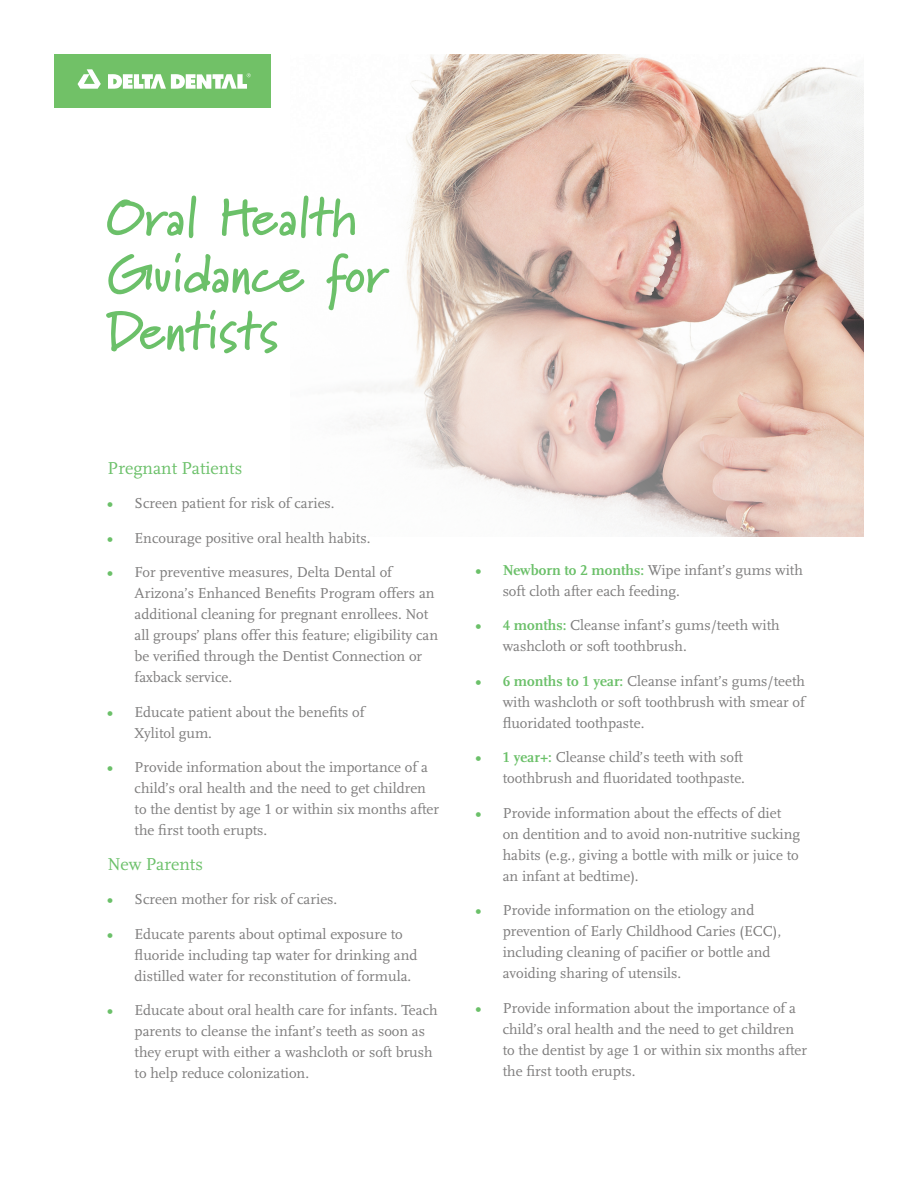
<style>
.page{position:relative;width:918px;height:1188px;background:#fff}
.page>*{position:absolute;margin:0;border:0;box-sizing:border-box;transform-origin:0 0}
.t1{font:700 54px/57px "Marydale";letter-spacing:-.005em;color:#6bc069}
.t2{font:18px "Scala LF";color:#6bc069}
.t3{font:15px/21px "Scala LF";color:#7d7c7c}
.s1{font-weight:700;color:#6bc069}
.s2{font-family:"Scala"}
</style>
<div class="page">
<img style="left:351px;top:54px;width:513px;height:483px">
<div style="left:54px;top:55px;width:217px;height:53px;background:#71c167"></div>
<svg style="left:78px;top:69px;width:23px;height:20px"></svg>
<svg style="left:108px;top:73px;width:143px;height:16px"></svg>
<p class="t1" style="left:106px;top:188px;width:282px">Oral Health<br>Guidance for<br>Dentists</p>
<p class="t2" style="left:108px;top:458px;width:136px">Pregnant Patients</p>
<p class="t3" style="left:108px;top:493px;width:229px"><span class="s1">•</span> Screen patient for risk of caries.</p>
<p class="t3" style="left:108px;top:527px;width:264px"><span class="s1">•</span> Encourage positive oral health habits.</p>
<p class="t3" style="left:135px;top:562px;width:305px;text-indent:-27px"><span class="s1">•</span> For preventive measures, Delta Dental of Arizona’s Enhanced Benefits Program offers an additional cleaning for pregnant enrollees. Not all groups’ plans offer this feature; eligibility can be verified through the Dentist Connection or faxback service.</p>
<p class="t3" style="left:135px;top:701px;width:232px;text-indent:-27px"><span class="s1">•</span> Educate patient about the benefits of<br>Xylitol gum.</p>
<p class="t3" style="left:135px;top:757px;width:306px;text-indent:-27px"><span class="s1">•</span> Provide information about the importance of a child’s oral health and the need to get children to the dentist by age 1 or within six months after the first tooth erupts.</p>
<p class="t2" style="left:108px;top:854px;width:97px">New Parents</p>
<p class="t3" style="left:108px;top:889px;width:231px"><span class="s1">•</span> Screen mother for risk of caries.</p>
<p class="t3" style="left:135px;top:923px;width:284px;text-indent:-27px"><span class="s1">•</span> Educate parents about optimal exposure to fluoride including tap water for drinking and distilled water for reconstitution of formula.</p>
<p class="t3" style="left:135px;top:1000px;width:305px;text-indent:-27px"><span class="s1">•</span> Educate about oral health care for infants. Teach parents to cleanse the infant’s teeth as soon as they erupt with either a washcloth or soft brush to help reduce colonization.</p>
<p class="t3" style="left:503px;top:560px;width:302px;text-indent:-27px"><span class="s1">• Newborn to 2 months:</span> Wipe infant’s gums with soft cloth after each feeding.</p>
<p class="t3" style="left:503px;top:615px;width:279px;text-indent:-27px"><span class="s1">• 4 months:</span> Cleanse infant’s gums/teeth with washcloth or soft toothbrush.</p>
<p class="t3" style="left:503px;top:671px;width:304px;text-align:justify;text-indent:-27px"><span class="s1">• 6 months to 1 year:</span> Cleanse infant’s gums/teeth with washcloth or soft toothbrush with smear of fluoridated toothpaste.</p>
<p class="t3" style="left:476px;top:747px;width:271px;text-align:right"><span class="s1">• 1 year+:</span> Cleanse child’s teeth with soft toothbrush and fluoridated toothpaste.</p>
<p class="t3" style="left:503px;top:803px;width:299px;text-indent:-27px"><span class="s1">•</span> <span class="s2">P</span>rovide information about the effects of diet on dentition and to avoid non-nutritive sucking habits (e.g., giving a bottle with milk or juice to an infant at bedtime).</p>
<p class="t3" style="left:503px;top:900px;width:280px;text-indent:-27px"><span class="s1">•</span> Provide information on the etiology and prevention of Early Childhood Caries (ECC), including cleaning of pacifier or bottle and avoiding sharing of utensils.</p>
<p class="t3" style="left:503px;top:998px;width:306px;text-indent:-27px"><span class="s1">•</span> Provide information about the importance of a child’s oral health and the need to get children to the dentist by age 1 or within six months after the first tooth erupts.</p>
</div>
